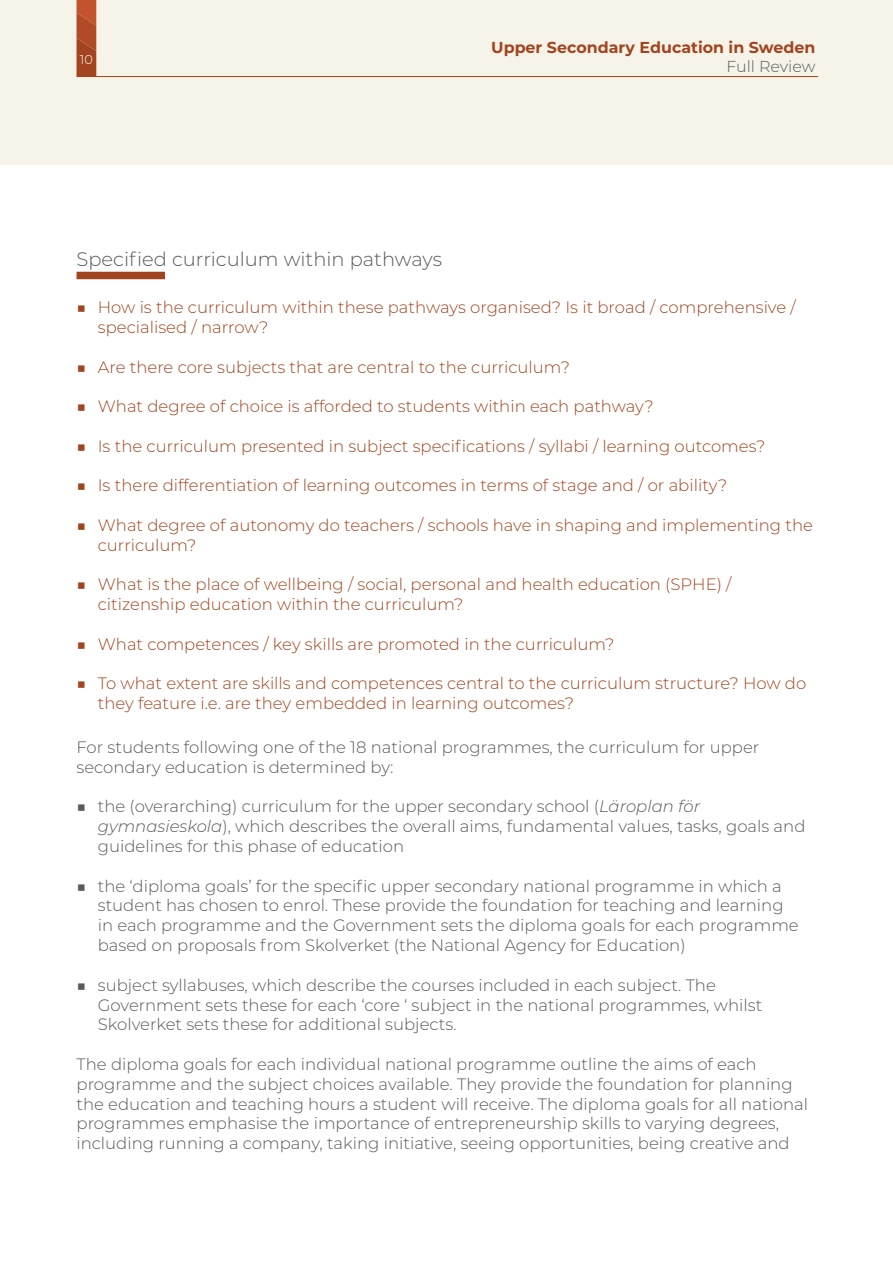
<style>
.page{position:relative;width:893px;height:1263px;background:#fff}
.page>*{position:absolute;margin:0;border:0;box-sizing:border-box;transform-origin:0 0}
.t1{font:300 19.5px "Montserrat";color:#58595b}
.t2{font:300 16.5px/19.8px "Montserrat";color:#58595b}
.t3{font:300 16.5px/19.8px "Montserrat";color:#a2441f}
.t4{font:700 15.9px "Montserrat";color:#a2441f}
.t5{font:300 15.9px "Montserrat";color:#58595b}
.t6{font:300 12.9px "Montserrat";color:#fff}
.s1{font-style:italic}
</style>
<div class="page">
<div style="left:0;top:0;width:893px;height:164px;background:#f6f3e9"></div>
<svg style="left:77px;top:0;width:19px;height:76px"></svg>
<hr style="left:77px;top:76px;width:741px;height:1px;background:#a2441f">
<div style="left:77px;top:272px;width:88px;height:7px;background:#a2441f"></div>
<p class="t6" style="left:80px;top:50px;width:14px">10</p>
<p class="t4" style="left:491px;top:36px;width:326px">Upper Secondary Education in Sweden</p>
<p class="t5" style="left:726px;top:56px;width:90px">Full Review</p>
<p class="t1" style="left:77px;top:245px;width:367px">Specified curriculum within pathways</p>
<p class="t3" style="left:98px;top:297px;width:699px;text-indent:-21px">■ How is the curriculum within these pathways organised? Is it broad / comprehensive / specialised / narrow?</p>
<p class="t3" style="left:77px;top:356px;width:495px">■ Are there core subjects that are central to the curriculum?</p>
<p class="t3" style="left:77px;top:396px;width:579px">■ What degree of choice is afforded to students within each pathway?</p>
<p class="t3" style="left:77px;top:435px;width:690px">■ Is the curriculum presented in subject specifications / syllabi / learning outcomes?</p>
<p class="t3" style="left:77px;top:475px;width:652px">■ Is there differentiation of learning outcomes in terms of stage and / or ability?</p>
<p class="t3" style="left:98px;top:515px;width:717px;text-indent:-21px">■ What degree of autonomy do teachers / schools have in shaping and implementing the curriculum?</p>
<p class="t3" style="left:98px;top:574px;width:635px;text-indent:-21px">■ What is the place of wellbeing / social, personal and health education (SPHE) / citizenship education within the curriculum?</p>
<p class="t3" style="left:77px;top:633px;width:539px">■ What competences / key skills are promoted in the curriculum?</p>
<p class="t3" style="left:98px;top:673px;width:710px;text-indent:-21px">■ To what extent are skills and competences central to the curriculum structure? How do they feature i.e. are they embedded in learning outcomes?</p>
<p class="t2" style="left:77px;top:737px;width:684px">For students following one of the 18 national programmes, the curriculum for upper secondary education is determined by:</p>
<p class="t2" style="left:98px;top:796px;width:709px;text-indent:-21px">■ the (overarching) curriculum for the upper secondary school (<span class="s1">Läroplan för gymnasieskola</span>), which describes the overall aims, fundamental values, tasks, goals and guidelines for this phase of education</p>
<p class="t2" style="left:98px;top:875px;width:702px;text-indent:-21px">■ the ‘diploma goals’ for the specific upper secondary national programme in which a student has chosen to enrol. These provide the foundation for teaching and learning in each programme and the Government sets the diploma goals for each programme based on proposals from Skolverket (the National Agency for Education)</p>
<p class="t2" style="left:98px;top:974px;width:666px;text-indent:-21px">■ subject syllabuses, which describe the courses included in each subject. The<br>Government sets these for each ‘core ‘ subject in the national programmes, whilst<br>Skolverket sets these for additional subjects.</p>
<p class="t2" style="left:77px;top:1054px;width:733px">The diploma goals for each individual national programme outline the aims of each programme and the subject choices available. They provide the foundation for planning the education and teaching hours a student will receive. The diploma goals for all national programmes emphasise the importance of entrepreneurship skills to varying degrees, including running a company, taking initiative, seeing opportunities, being creative and</p>
</div>
